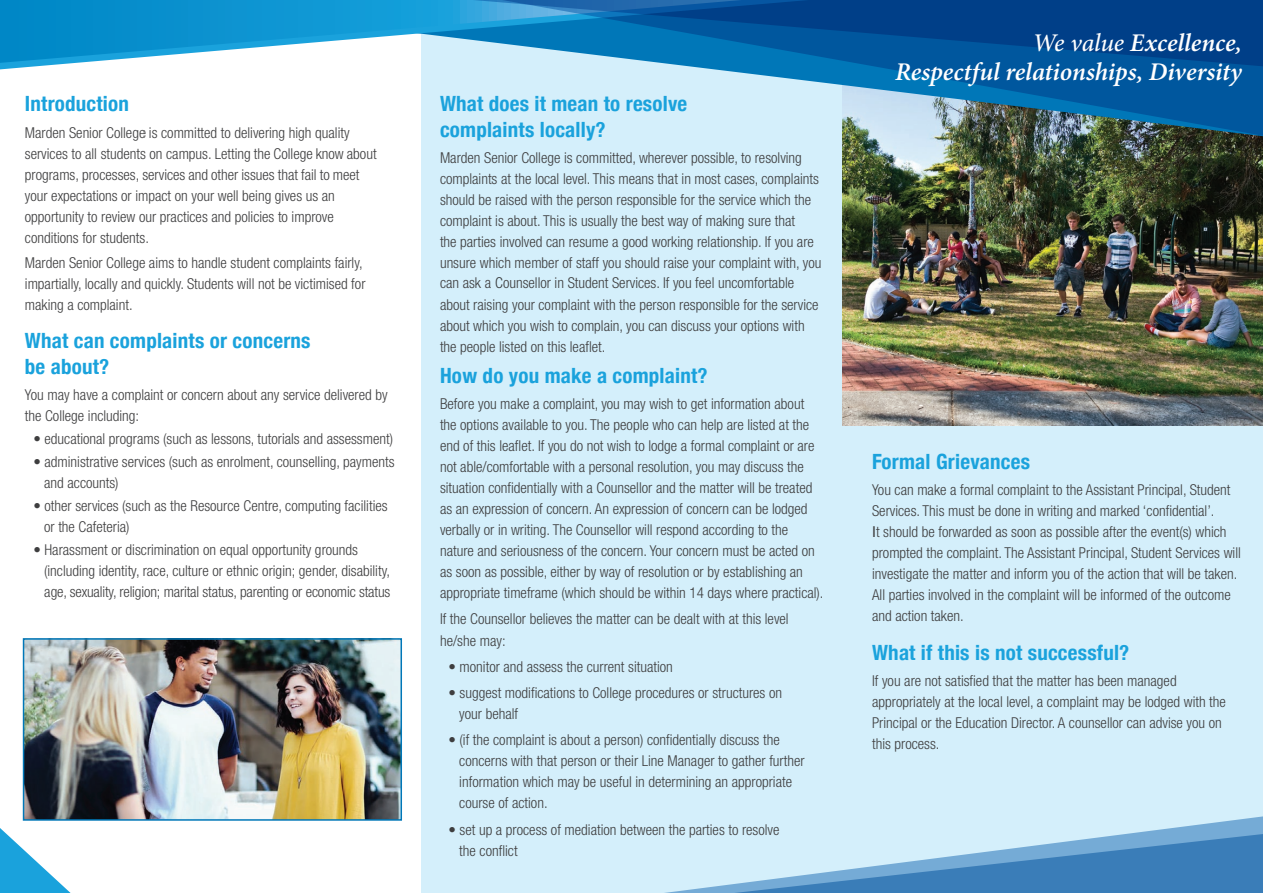
<style>
.page{position:relative;width:1263px;height:893px;background:#fff}
.page>*{position:absolute;margin:0;border:0;box-sizing:border-box;transform-origin:0 0}
.t1{font:italic 600 25.5px/28.5px "Minion Pro";color:#fff;text-align:right}
.t2{font:700 condensed 21px/25.5px "Helvetica Neue";letter-spacing:.01em;color:#1aa2dc}
.t3{font:300 condensed 15px/21px "Helvetica Neue";color:#3e3e3f}
.t4{font:300 condensed 15px "Helvetica Neue";color:#343738}
.s1{font-weight:500}
.s2{font-weight:400;font-stretch:normal}
</style>
<div class="page">
<div style="left:421px;top:0;width:842px;height:893px;background:#d4effb"></div>
<img style="left:842px;top:150px;width:421px;height:276px">
<svg style="left:0;top:0;width:17px;height:63px"></svg>
<svg style="left:0;top:828px;width:71px;height:65px"></svg>
<svg style="left:665px;top:816px;width:598px;height:77px"></svg>
<svg style="left:17px;top:0;width:128px;height:68px;background:#1996cf"></svg>
<svg style="left:145px;top:0;width:1118px;height:150px"></svg>
<img style="left:26px;top:641px;width:373px;height:177px">
<div style="left:23px;top:638px;width:379px;height:183px;border:2px solid #0077b8"></div>
<p class="t2" style="left:25px;top:90px;width:106px">Introduction</p>
<p class="t3" style="left:25px;top:122px;width:353px">Marden Senior College is committed to delivering high quality services to all students on campus. Letting the College know about programs, processes, services and other issues that fail to meet your expectations or impact on your well being gives us an opportunity to review our practices and policies to improve conditions for students.</p>
<p class="t3" style="left:25px;top:252px;width:342px">Marden Senior College aims to handle student complaints fairly, impartially, locally and quickly. Students will not be victimised for making a complaint.</p>
<p class="t2" style="left:25px;top:326px;width:287px">What can complaints or concerns be about?</p>
<p class="t3" style="left:25px;top:384px;width:364px">You may have a complaint or concern about any service delivered by the College including:</p>
<p class="t3" style="left:33px;top:428px;width:361px">• educational programs (such as lessons, tutorials and assessment)</p>
<p class="t3" style="left:44px;top:451px;width:352px;text-indent:-11px">• administrative services (such as enrolment, counselling, payments and accounts)</p>
<p class="t3" style="left:44px;top:495px;width:345px;text-indent:-11px">• other services (such as the Resource Centre, computing facilities or the Cafeteria)</p>
<p class="t3" style="left:44px;top:539px;width:348px;text-indent:-11px">• Harassment or discrimination on equal opportunity grounds (including identity, race, culture or ethnic origin; gender, disability, age, sexuality, religion; marital status, parenting or economic status</p>
<p class="t2" style="left:440px;top:90px;width:249px">What does it mean to resolve complaints locally?</p>
<p class="t3" style="left:440px;top:147px;width:383px">Marden Senior College is committed, wherever possible, to resolving complaints at the local level. This means that in most cases, complaints should be raised with the person responsible for the service which the complaint is about. This is usually the best way of making sure that<br>the parties involved can resume a good working relationship. If you are unsure which member of staff you should raise your complaint with, you can ask a ounsellor in Student Services. If you feel uncomfortable</p>
<p class="t3" style="left:440px;top:294px;width:380px">about raising your complaint with the person responsible for the service about which you wish to complain, you can discuss your options with the people listed on this leaflet.</p>
<p class="t2" style="left:440px;top:361px;width:269px">How do you make a complaint?</p>
<p class="t3" style="left:440px;top:393px;width:385px">Before you make a complaint, you may wish to get information about the options available to you. The people who can help are listed at the end of this leaflet. If you do not wish to lodge a formal complaint or are not able/comfortable with a personal resolution, you may discuss the situation confidentially with a Counsellor and the matter will be treated as an expression of concern. An expression of concern can be lodged verbally or in writing. The Counsellor will respond according to the nature and seriousness of the concern. Your concern must be acted on as soon as possible, either by way of resolution or by establishing an appropriate timeframe (which should be within 14 days where practical).</p>
<p class="t3" style="left:440px;top:609px;width:350px">If the Counsellor believes the matter can be dealt with at this level he/she may:</p>
<p class="t3" style="left:448px;top:656px;width:226px">• monitor and assess the current situation</p>
<p class="t3" style="left:459px;top:682px;width:324px;text-indent:-11px">• suggest modifications to College procedures or structures on your behalf</p>
<p class="t3" style="left:459px;top:729px;width:347px;text-indent:-11px">• (if the complaint is about a person) confidentially discuss the concerns with that person or their Line Manager to gather further information which may be useful in determining an appropriate course of action.</p>
<p class="t3" style="left:459px;top:819px;width:322px;text-indent:-11px">• set up a process of mediation between the parties to resolve the conflict</p>
<p class="t4" style="left:495px;top:274px;width:9px">C</p>
<p class="t1" style="left:895px;top:29px;width:348px"><span class="s1">We value</span> Excellence,<br>Respectful relationships, Diversity</p>
<p class="t2" style="left:872px;top:447px;width:159px">Formal Grievances</p>
<p class="t3" style="left:872px;top:480px;width:370px">You can make a formal complaint to the Assistant Principal, Student Services. This must be done in writing and marked ‘confidential’.<br><span class="s2">I</span>t should be forwarded as soon as possible after the event(s) which prompted the complaint. The Assistant Principal, Student Services will investigate the matter and inform you of the action that will be taken.<br>All parties involved in the complaint will be informed of the outcome and action taken.</p>
<p class="t2" style="left:872px;top:638px;width:259px">What if this is not successful?</p>
<p class="t3" style="left:872px;top:670px;width:355px">If you are not satisfied that the matter has been managed appropriately at the local level, a complaint may be lodged with the Principal or the Education Director. A counsellor can advise you on this process.</p>
</div>
